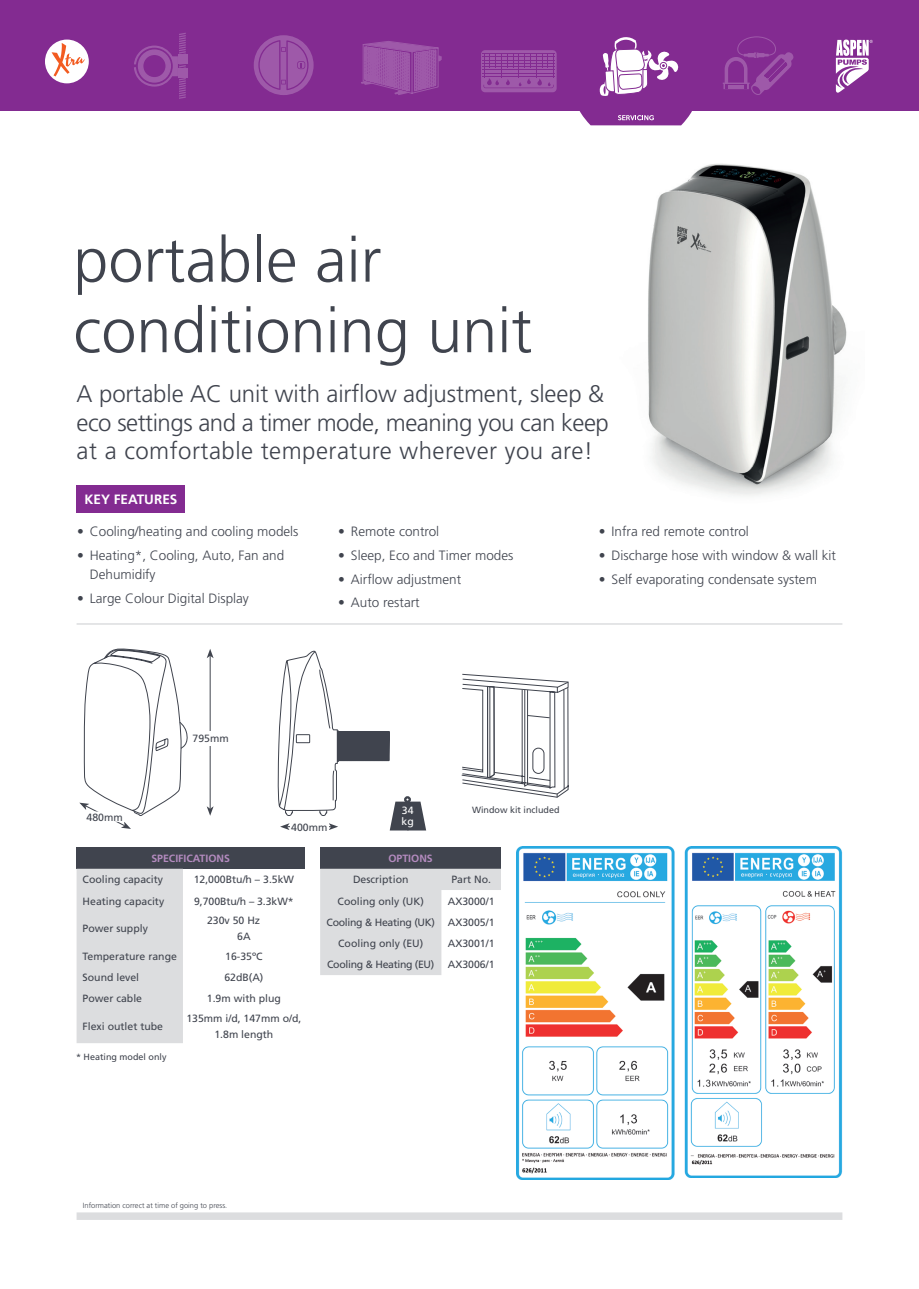
<style>
.page{position:relative;width:919px;height:1289px;background:#fff}
.page>*{position:absolute;margin:0;border:0;box-sizing:border-box;transform-origin:0 0}
.t1{font:300 63px/70.5px "Frutiger LT Pro";color:#40444e}
.t2{font:300 24px/28.8px "Frutiger LT Pro";letter-spacing:-.005em;color:#40444e}
.t3{font:300 13.5px/19.5px "Frutiger LT Pro";color:#40444e}
.t4{font:700 13.5px "Frutiger LT Pro";color:#fff}
.t5{font:10.5px/16px "Frutiger LT Pro";color:#40444e}
.t6{font:10.5px "Frutiger LT Pro";letter-spacing:-.03em;color:#40444e}
.t7{font:700 10.5px "Frutiger LT Pro";color:#b48bbf}
.t8{font:10.5px/10.5px "Frutiger LT Pro";color:#fff}
.t9{font:9px "Frutiger LT Pro";color:#40444e}
.t10{font:300 7.5px "Frutiger LT Pro";color:#40444e}
</style>
<div class="page">
<div style="left:0;top:0;width:918px;height:110px;background:#832b91"></div>
<svg style="left:835px;top:40px;width:37px;height:53px"></svg>
<div style="left:45px;top:40px;width:44px;height:43px;background:#fff;border-radius:50%"></div>
<svg style="left:52px;top:43px;width:33px;height:33px"></svg>
<svg style="left:134px;top:33px;width:52px;height:66px"></svg>
<div style="left:178px;top:54px;width:9px;height:10px;background:#9e59a9"></div>
<div style="left:178px;top:68px;width:9px;height:10px;background:#9e59a9"></div>
<div style="left:481px;top:50px;width:75px;height:42px;background:#9e59a9;border-radius:4px"></div>
<svg style="left:483px;top:54px;width:71px;height:34px"></svg>
<hr style="left:482px;top:53px;width:73px;height:1px;background:#832b91">
<hr style="left:482px;top:56px;width:73px;height:1px;background:#832b91">
<hr style="left:482px;top:60px;width:73px;height:1px;background:#832b91">
<hr style="left:482px;top:63px;width:73px;height:1px;background:#832b91">
<hr style="left:482px;top:66px;width:73px;height:1px;background:#832b91">
<hr style="left:482px;top:70px;width:73px;height:1px;background:#832b91">
<hr style="left:482px;top:73px;width:73px;height:1px;background:#832b91">
<hr style="left:482px;top:76px;width:73px;height:1px;background:#832b91">
<svg style="left:361px;top:41px;width:80px;height:54px"></svg>
<svg style="left:579px;top:110px;width:113px;height:15px"></svg>
<svg style="left:599px;top:37px;width:80px;height:59px"></svg>
<svg style="left:723px;top:36px;width:70px;height:59px"></svg>
<div style="left:254px;top:35px;width:59px;height:60px;background:#9e59a9;border-radius:50%"></div>
<svg style="left:258px;top:40px;width:50px;height:50px"></svg>
<hr style="left:77px;top:623px;width:765px;height:1px;background:#dcdddf">
<img style="left:648px;top:163px;width:199px;height:333px">
<div style="left:77px;top:847px;width:228px;height:21px;background:#40444e"></div>
<div style="left:77px;top:868px;width:106px;height:175px;background:#dcdddf"></div>
<div style="left:320px;top:847px;width:181px;height:21px;background:#40444e"></div>
<svg style="left:320px;top:868px;width:181px;height:107px"></svg>
<svg style="left:461px;top:674px;width:107px;height:123px"></svg>
<hr style="left:210px;top:656px;width:1px;height:152px;background:#40444e">
<svg style="left:207px;top:649px;width:6px;height:9px"></svg>
<svg style="left:207px;top:806px;width:6px;height:9px"></svg>
<div style="left:191px;top:731px;width:39px;height:14px;background:#fff"></div>
<svg style="left:277px;top:651px;width:149px;height:179px"></svg>
<svg style="left:79px;top:648px;width:109px;height:181px"></svg>
<img style="left:516px;top:846px;width:159px;height:333px">
<img style="left:684px;top:846px;width:159px;height:331px">
<div style="left:77px;top:485px;width:108px;height:27px;background:#832b91"></div>
<div style="left:77px;top:1212px;width:765px;height:7px;background:#dcdddf"></div>
<h1 class="t1" style="left:73px;top:225px;width:460px">portable air conditioning unit</h1>
<h2 class="t2" style="left:77px;top:379px;width:534px">A portable AC unit with airflow adjustment, sleep &amp; eco settings and a timer mode, meaning you can keep at a comfortable temperature wherever you are!</h2>
<p class="t4" style="left:85px;top:491px;width:94px">KEY FEATURES</p>
<p class="t3" style="left:77px;top:522px;width:223px">• Cooling/heating and cooling models</p>
<p class="t3" style="left:90px;top:545px;width:196px;text-indent:-13px">• Heating*, Cooling, Auto, Fan and<br>Dehumidify</p>
<p class="t3" style="left:77px;top:589px;width:173px">• Large Colour Digital Display</p>
<p class="t3" style="left:338px;top:522px;width:103px">• Remote control</p>
<p class="t3" style="left:338px;top:545px;width:177px">• Sleep, Eco and Timer modes</p>
<p class="t3" style="left:338px;top:569px;width:125px">• Airflow adjustment</p>
<p class="t3" style="left:338px;top:593px;width:83px">• Auto restart</p>
<p class="t3" style="left:598px;top:522px;width:152px">• Infra red remote control</p>
<p class="t3" style="left:598px;top:545px;width:239px">• Discharge hose with window &amp; wall kit</p>
<p class="t3" style="left:598px;top:569px;width:220px">• Self evaporating condensate system</p>
<p class="t5" style="left:86px;top:809px;width:38px">480mm</p>
<p class="t5" style="left:192px;top:730px;width:38px">795mm</p>
<p class="t5" style="left:291px;top:819px;width:38px">400mm</p>
<p class="t8" style="left:401px;top:805px;width:14px">34 kg</p>
<p class="t9" style="left:472px;top:804px;width:89px">Window kit included</p>
<p class="t7" style="left:151px;top:852px;width:80px">SPECIFICATIONS</p>
<p class="t5" style="left:83px;top:871px;width:82px">Cooling capacity</p>
<p class="t5" style="left:194px;top:871px;width:102px">12,000Btu/h – 3.5kW</p>
<p class="t5" style="left:83px;top:893px;width:83px">Heating capacity</p>
<p class="t5" style="left:194px;top:893px;width:101px">9,700Btu/h – 3.3kW*</p>
<p class="t5" style="left:83px;top:920px;width:67px">Power supply</p>
<p class="t5" style="left:237px;top:912px;width:25px;text-indent:-30px">230v 50 Hz<br>6A</p>
<p class="t5" style="left:83px;top:948px;width:96px">Temperature range</p>
<p class="t5" style="left:225px;top:948px;width:39px">16-35ºC</p>
<p class="t5" style="left:83px;top:969px;width:58px">Sound level</p>
<p class="t5" style="left:224px;top:969px;width:41px">62dB(A)</p>
<p class="t5" style="left:83px;top:990px;width:61px">Power cable</p>
<p class="t5" style="left:207px;top:990px;width:76px">1.9m with plug</p>
<p class="t5" style="left:83px;top:1018px;width:82px">Flexi outlet tube</p>
<p class="t5" style="left:186px;top:1010px;width:116px;text-align:center">135mm i/d, 147mm o/d,<br>1.8m length</p>
<p class="t9" style="left:76px;top:1051px;width:92px">* Heating model only</p>
<p class="t7" style="left:388px;top:852px;width:46px">OPTIONS</p>
<p class="t5" style="left:353px;top:871px;width:57px">Description</p>
<p class="t5" style="left:451px;top:871px;width:41px">Part No.</p>
<p class="t5" style="left:337px;top:893px;width:88px">Cooling only (UK)</p>
<p class="t5" style="left:448px;top:893px;width:48px">AX3000/1</p>
<p class="t6" style="left:326px;top:916px;width:169px">Cooling &amp; Heating (UK) AX3005/1</p>
<p class="t5" style="left:338px;top:935px;width:87px">Cooling only (EU)</p>
<p class="t5" style="left:448px;top:935px;width:48px">AX3001/1</p>
<p class="t6" style="left:327px;top:958px;width:109px">Cooling &amp; Heating (EU)</p>
<p class="t5" style="left:448px;top:956px;width:48px">AX3006/1</p>
<p class="t10" style="left:83px;top:1200px;width:146px">Information correct at time of going to press.</p>
</div>
